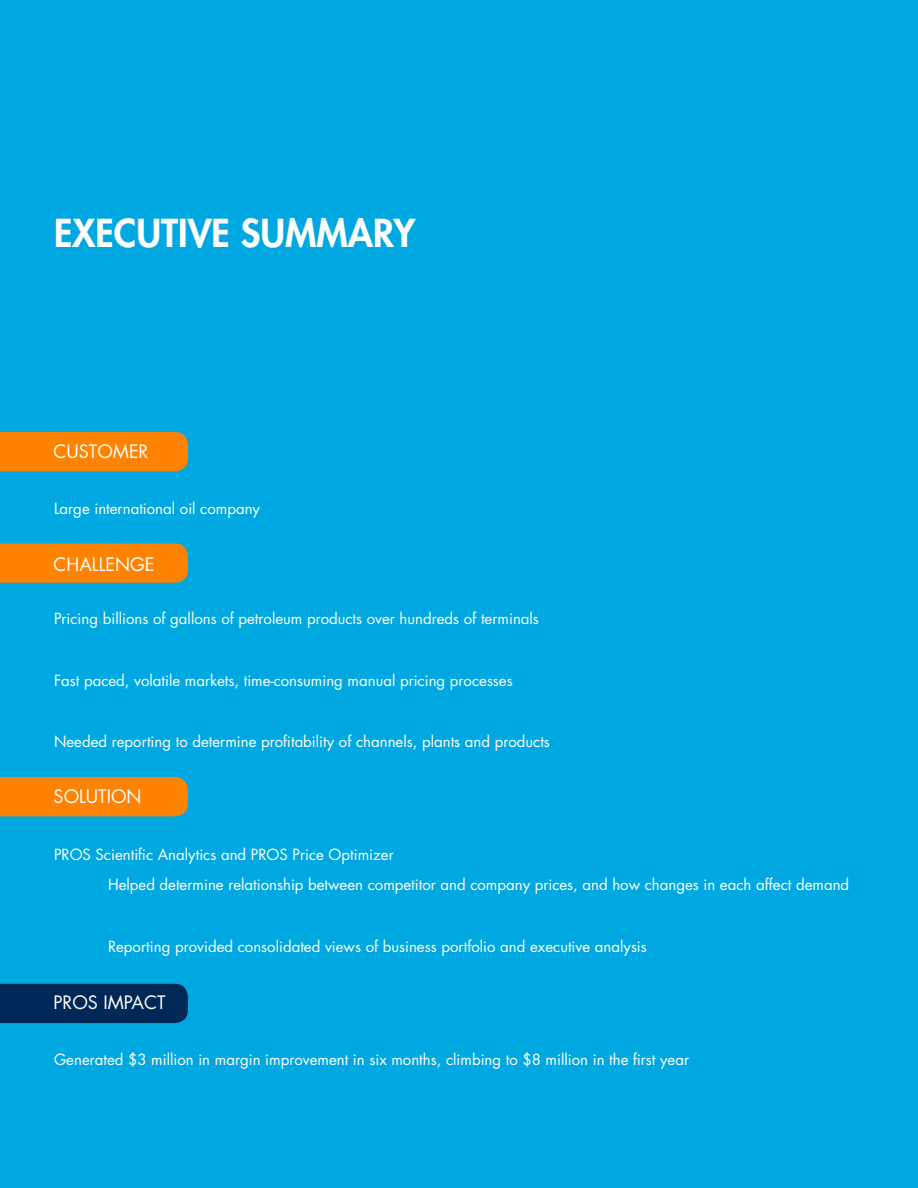
<style>
.page{position:relative;width:918px;height:1188px;background:#00a8e1}
.page>*{position:absolute;margin:0;border:0;box-sizing:border-box;transform-origin:0 0}
.t1{font:800 37.5px "Futura Std";color:#fff}
.t2{font:18px "Futura Std";color:#fff}
.t3{font:15px/30.8px "Futura Std";color:#fff}
</style>
<div class="page">
<div style="left:0;top:432px;width:188px;height:39px;background:#ff8300"></div>
<div style="left:0;top:543px;width:188px;height:40px;background:#ff8300"></div>
<div style="left:0;top:777px;width:188px;height:39px;background:#ff8300"></div>
<div style="left:0;top:984px;width:188px;height:39px;background:#002856"></div>
<h1 class="t1" style="left:54px;top:209px;width:259px">EXECUTIVE SUMMARY</h1>
<p class="t2" style="left:54px;top:440px;width:93px">Customer</p>
<p class="t3" style="left:54px;top:493px;width:208px">Large international oil company</p>
<p class="t2" style="left:54px;top:552px;width:100px">CHALLENGE</p>
<p class="t3" style="left:54px;top:604px;width:486px">Pricing billions of gallons of petroleum products over hundreds of terminals</p>
<p class="t3" style="left:54px;top:665px;width:460px">Fast paced, volatile markets, time-consuming manual pricing processes</p>
<p class="t3" style="left:54px;top:727px;width:497px">Needed reporting to determine profitability of channels, plants and products</p>
<p class="t2" style="left:54px;top:785px;width:89px">SOLUTION</p>
<p class="t3" style="left:108px;top:839px;width:743px;text-indent:-54px">PROS Scientific Analytics and PROS Price Optimizer<br>Helped determine relationship between competitor and company prices, and how changes in each affect demand</p>
<p class="t3" style="left:108px;top:931px;width:540px">Reporting provided consolidated views of business portfolio and executive analysis</p>
<p class="t2" style="left:54px;top:991px;width:113px">PROS IMPACT</p>
<p class="t3" style="left:54px;top:1044px;width:637px">Generated $3 million in margin improvement in six months, climbing to $8 million in the first year</p>
</div>
